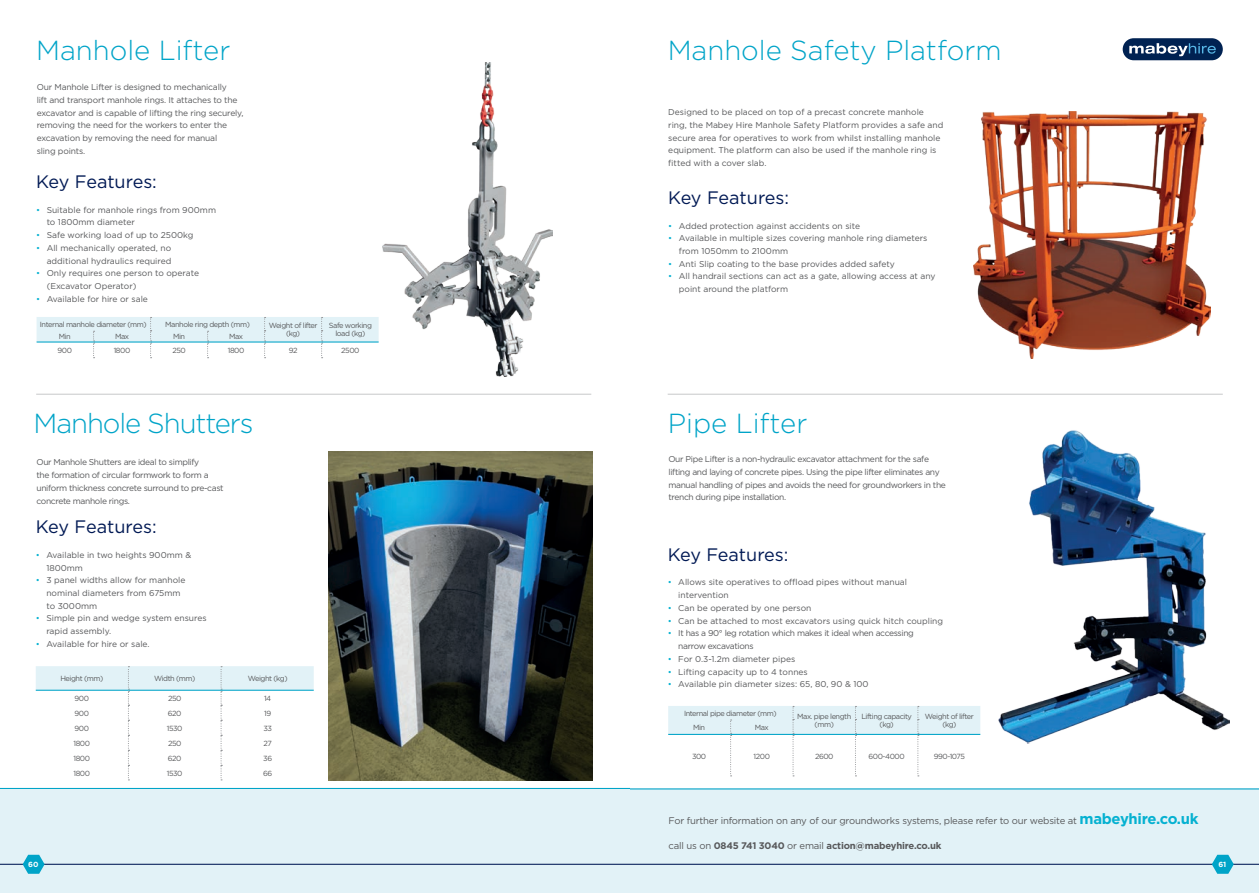
<style>
.page{position:relative;width:1259px;height:893px;background:#fff}
.page>*{position:absolute;margin:0;border:0;box-sizing:border-box;transform-origin:0 0}
.t1{font:300 27.6px "Gotham";color:#00a4c8}
.t2{font:300 27.6px "Gotham";letter-spacing:-.04em;color:#00a4c8}
.t3{font:18px "Gotham";letter-spacing:-.005em;color:#001954}
.t4{font:9.6px "Gotham";letter-spacing:-.02em;color:#57585a}
.t5{font:700 9.6px "Gotham";letter-spacing:-.02em;color:#57585a}
.t6{font:8.55px/12.8px "Gotham";color:#57585a}
.t7{font:8.55px/12.8px "Gotham";letter-spacing:-.04em;color:#57585a}
.t8{font:8.55px/12.8px "Gotham";letter-spacing:-.02em;color:#57585a}
.t9{font:7.35px/8.6px "Gotham";letter-spacing:-.06em;color:#57585a;text-align:center}
.t10{font:700 7.35px "Gotham";color:#fff}
.s1{color:#05b1d1}
.s2{font-weight:700;font-size:14.85px;color:#05b1d1}
.s3{font-weight:400}
</style>
<div class="page">
<hr style="left:36px;top:394px;width:555px;height:1px;background:#c7c8ca">
<hr style="left:667px;top:394px;width:555px;height:1px;background:#c7c8ca">
<svg style="left:37px;top:317px;width:342px;height:41px"></svg>
<hr style="left:37px;top:341px;width:57px;height:2px;background:#00a4c8">
<hr style="left:94px;top:341px;width:57px;height:2px;background:#00a4c8">
<hr style="left:151px;top:341px;width:57px;height:2px;background:#00a4c8">
<hr style="left:208px;top:341px;width:57px;height:2px;background:#00a4c8">
<hr style="left:265px;top:341px;width:57px;height:2px;background:#00a4c8">
<hr style="left:322px;top:341px;width:57px;height:2px;background:#00a4c8">
<svg style="left:668px;top:706px;width:312px;height:70px"></svg>
<hr style="left:668px;top:734px;width:62px;height:1px;background:#00a4c8">
<hr style="left:730px;top:734px;width:63px;height:1px;background:#00a4c8">
<hr style="left:793px;top:734px;width:62px;height:1px;background:#00a4c8">
<hr style="left:855px;top:734px;width:63px;height:1px;background:#00a4c8">
<hr style="left:918px;top:734px;width:62px;height:1px;background:#00a4c8">
<svg style="left:36px;top:666px;width:278px;height:114px"></svg>
<hr style="left:36px;top:690px;width:92px;height:1px;background:#00a4c8">
<hr style="left:128px;top:690px;width:93px;height:1px;background:#00a4c8">
<hr style="left:221px;top:690px;width:93px;height:1px;background:#00a4c8">
<div style="left:630px;top:788px;width:629px;height:105px;background:#e2f2f7"></div>
<div style="left:0;top:787px;width:629px;height:106px;background:#e2f2f7"></div>
<hr style="left:0;top:864px;width:1259px;height:1px;background:#001954">
<svg style="left:23px;top:855px;width:22px;height:19px"></svg>
<svg style="left:1211px;top:855px;width:22px;height:19px"></svg>
<img style="left:383px;top:63px;width:169px;height:314px">
<img style="left:998px;top:430px;width:231px;height:313px">
<img style="left:329px;top:451px;width:263px;height:329px">
<img style="left:973px;top:111px;width:237px;height:248px">
<div style="left:1122px;top:38px;width:100px;height:22px;background:#002252;border-radius:11px"></div>
<svg style="left:1129px;top:43px;width:86px;height:13px"></svg>
<p class="t1" style="left:36px;top:33px;width:196px">Manhole Lifter</p>
<p class="t8" style="left:37px;top:81px;width:208px">Our Manhole Lifter is designed to mechanically<br>lift and transport manhole rings. It attaches to the excavator and is capable of lifting the ring securely, removing the need for the workers to enter the excavation by removing the need for manual<br>sling points.</p>
<p class="t3" style="left:36px;top:170px;width:122px">Key Features:</p>
<p class="t6" style="left:47px;top:203px;width:171px;text-indent:-11px"><span class="s1">•</span> Suitable for manhole rings from 900mm to 1800mm diameter</p>
<p class="t6" style="left:36px;top:229px;width:159px"><span class="s1">•</span> Safe working load of up to 2500kg</p>
<p class="t6" style="left:36px;top:241px;width:137px;text-align:right"><span class="s1">•</span> All mechanically operated, no additional hydraulics required</p>
<p class="t6" style="left:47px;top:267px;width:154px;text-indent:-11px"><span class="s1">•</span> Only requires one person to operate (Excavator Operator)</p>
<p class="t6" style="left:36px;top:292px;width:113px"><span class="s1">•</span> Available for hire or sale</p>
<p class="t9" style="left:40px;top:320px;width:108px">Internal manhole diameter (mm)</p>
<p class="t9" style="left:165px;top:320px;width:86px">Manhole ring depth (mm)</p>
<p class="t9" style="left:269px;top:321px;width:50px">Weight of lifter (kg)</p>
<p class="t9" style="left:329px;top:321px;width:45px">Safe working</p>
<p class="t9" style="left:59px;top:332px;width:14px">Min</p>
<p class="t9" style="left:115px;top:332px;width:16px">Max</p>
<p class="t9" style="left:173px;top:332px;width:14px">Min</p>
<p class="t9" style="left:229px;top:332px;width:16px">Max</p>
<p class="t9" style="left:335px;top:329px;width:32px">load (kg)</p>
<p class="t9" style="left:58px;top:346px;width:16px">900</p>
<p class="t9" style="left:114px;top:346px;width:18px">1800</p>
<p class="t9" style="left:172px;top:346px;width:15px">250</p>
<p class="t9" style="left:228px;top:346px;width:18px">1800</p>
<p class="t9" style="left:289px;top:346px;width:10px">92</p>
<p class="t9" style="left:341px;top:346px;width:20px">2500</p>
<p class="t1" style="left:667px;top:33px;width:335px">Manhole Safety Platform</p>
<p class="t6" style="left:668px;top:105px;width:276px">Designed to be placed on top of a precast concrete manhole ring, the Mabey Hire Manhole Safety Platform provides a safe and secure area for operatives to work from whilst installing manhole equipment. The platform can also be used if the manhole ring is fitted with a cover slab.</p>
<p class="t3" style="left:668px;top:186px;width:122px">Key Features:</p>
<p class="t6" style="left:668px;top:219px;width:193px"><span class="s1">•</span> Added protection against accidents on site</p>
<p class="t6" style="left:679px;top:232px;width:250px;text-indent:-11px"><span class="s1">•</span> Available in multiple sizes covering manhole ring diameters from 1050mm to 2100mm</p>
<p class="t6" style="left:668px;top:257px;width:228px"><span class="s1">•</span> Anti Slip coating to the base provides added safety</p>
<p class="t6" style="left:679px;top:270px;width:258px;text-indent:-11px"><span class="s1">•</span> All handrail sections can act as a gate, allowing access at any point around the platform</p>
<p class="t2" style="left:34px;top:406px;width:221px">Manhole Shutters</p>
<p class="t1" style="left:668px;top:406px;width:141px">Pipe Lifter</p>
<p class="t7" style="left:37px;top:456px;width:189px">Our Manhole Shutters are ideal to simplify<br>the formation of circular formwork to form a uniform thickness concrete surround to pre-cast concrete manhole rings.</p>
<p class="t3" style="left:36px;top:515px;width:122px">Key Features:</p>
<p class="t6" style="left:46px;top:548px;width:146px;text-indent:-11px"><span class="s1">•</span> Available in two heights 900mm &amp;<br>1800mm</p>
<p class="t6" style="left:46px;top:574px;width:141px;text-indent:-11px"><span class="s1">•</span> 3 panel widths allow for manhole nominal diameters from 675mm to 3000mm</p>
<p class="t6" style="left:46px;top:612px;width:162px;text-indent:-11px"><span class="s1">•</span> Simple pin and wedge system ensures rapid assembly.</p>
<p class="t6" style="left:36px;top:637px;width:115px"><span class="s1">•</span> Available for hire or sale.</p>
<p class="t9" style="left:60px;top:674px;width:44px">Height (mm)</p>
<p class="t9" style="left:154px;top:674px;width:43px">Width (mm)</p>
<p class="t9" style="left:248px;top:674px;width:41px">Weight (kg)</p>
<p class="t9" style="left:75px;top:694px;width:16px">900</p>
<p class="t9" style="left:168px;top:694px;width:15px">250</p>
<p class="t9" style="left:264px;top:694px;width:9px">14</p>
<p class="t9" style="left:75px;top:709px;width:16px">900</p>
<p class="t9" style="left:168px;top:709px;width:15px">620</p>
<p class="t9" style="left:264px;top:709px;width:9px">19</p>
<p class="t9" style="left:75px;top:724px;width:16px">900</p>
<p class="t9" style="left:167px;top:724px;width:17px">1530</p>
<p class="t9" style="left:263px;top:724px;width:10px">33</p>
<p class="t9" style="left:74px;top:739px;width:18px">1800</p>
<p class="t9" style="left:168px;top:739px;width:15px">250</p>
<p class="t9" style="left:263px;top:739px;width:10px">27</p>
<p class="t9" style="left:74px;top:754px;width:18px">1800</p>
<p class="t9" style="left:168px;top:754px;width:15px">620</p>
<p class="t9" style="left:263px;top:754px;width:10px">36</p>
<p class="t9" style="left:74px;top:769px;width:18px">1800</p>
<p class="t9" style="left:167px;top:769px;width:17px">1530</p>
<p class="t9" style="left:263px;top:769px;width:11px">66</p>
<p class="t7" style="left:668px;top:453px;width:279px">Our Pipe Lifter is a non-hydraulic excavator attachment for the safe lifting and laying of concrete pipes. Using the pipe lifter eliminates any manual handling of pipes and avoids the need for groundworkers in the trench during pipe installation.</p>
<p class="t3" style="left:667px;top:543px;width:122px">Key Features:</p>
<p class="t6" style="left:678px;top:576px;width:230px;text-indent:-11px"><span class="s1">•</span> Allows site operatives to offload pipes without manual intervention</p>
<p class="t6" style="left:667px;top:601px;width:145px"><span class="s1">•</span> Can be operated by one person</p>
<p class="t6" style="left:667px;top:614px;width:277px"><span class="s1">•</span> Can be attached to most excavators using quick hitch coupling</p>
<p class="t7" style="left:678px;top:627px;width:237px;text-indent:-11px"><span class="s1">•</span> It has a 90° leg rotation which makes it ideal when accessing narrow excavations</p>
<p class="t6" style="left:667px;top:652px;width:129px"><span class="s1">•</span> For 0.3-1.2m diameter pipes</p>
<p class="t6" style="left:667px;top:665px;width:142px"><span class="s1">•</span> Lifting capacity up to 4 tonnes</p>
<p class="t6" style="left:667px;top:678px;width:202px"><span class="s1">•</span> Available pin diameter sizes: 65, 80, 90 &amp; 100</p>
<p class="t9" style="left:684px;top:709px;width:94px">Internal pipe diameter (mm)</p>
<p class="t9" style="left:797px;top:712px;width:56px">Max. pipe length (mm)</p>
<p class="t9" style="left:861px;top:712px;width:52px">Lifting capacity (kg)</p>
<p class="t9" style="left:925px;top:712px;width:50px">Weight of lifter</p>
<p class="t9" style="left:693px;top:723px;width:14px">Min</p>
<p class="t9" style="left:755px;top:723px;width:16px">Max</p>
<p class="t9" style="left:942px;top:720px;width:16px">(kg)</p>
<p class="t9" style="left:692px;top:752px;width:16px">300</p>
<p class="t9" style="left:753px;top:752px;width:18px">1200</p>
<p class="t9" style="left:815px;top:752px;width:20px">2600</p>
<p class="t9" style="left:868px;top:752px;width:38px">600-4000</p>
<p class="t9" style="left:934px;top:752px;width:33px">990-1075</p>
<p class="t4" style="left:668px;top:815px;width:531px">For further information on any of our groundworks systems, please refer to our website at <span class="s2">mabeyhire.co.uk</span></p>
<p class="t5" style="left:668px;top:839px;width:274px"><span class="s3">call us on</span> 0845 741 3040 <span class="s3">or email</span> action@mabeyhire.co.uk</p>
<p class="t10" style="left:28px;top:860px;width:12px">60</p>
<p class="t10" style="left:1218px;top:860px;width:9px">61</p>
</div>
